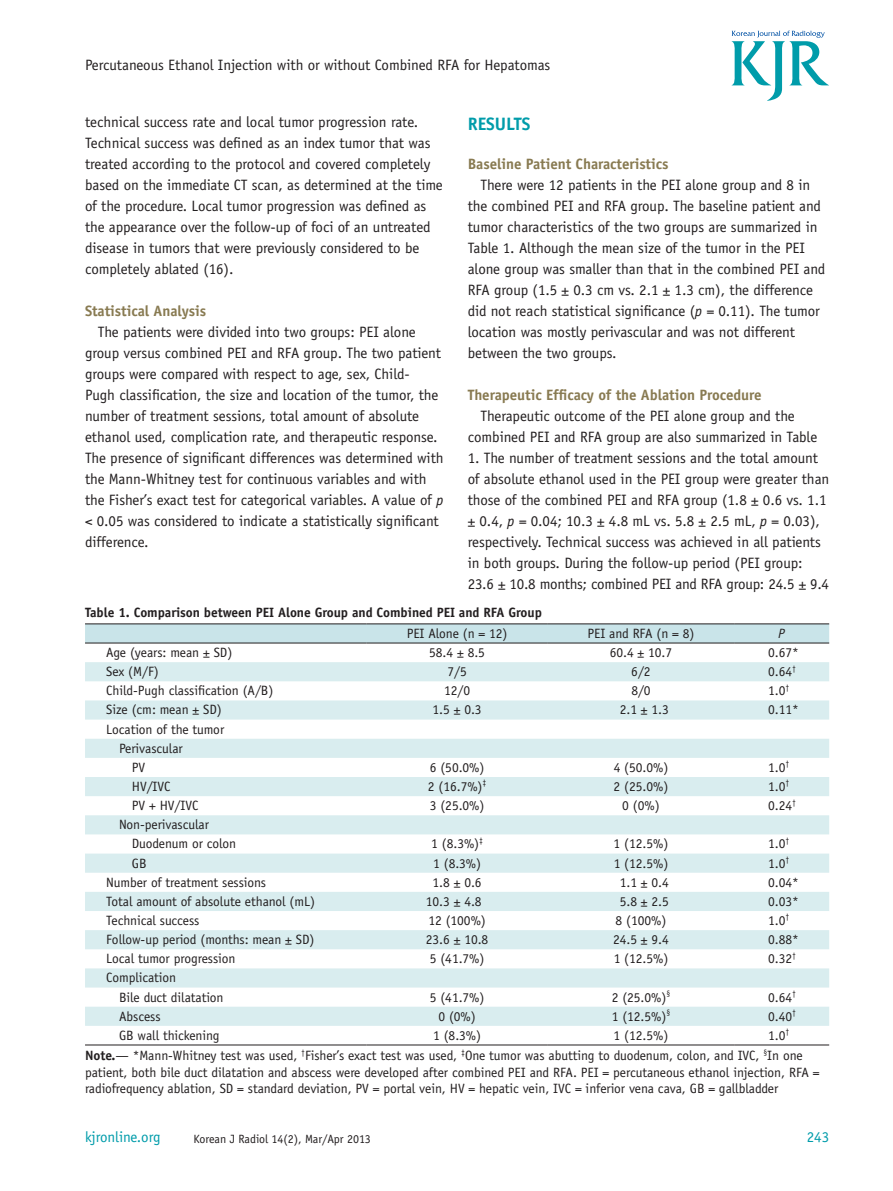
<style>
.page{position:relative;width:893px;height:1191px;background:#fff}
.page>*{position:absolute;margin:0;border:0;box-sizing:border-box;transform-origin:0 0}
.t1{font:700 18px "Officina Sans Std";letter-spacing:-.005em;color:#009caa}
.t2{font:15px/21px "Officina Sans Std";letter-spacing:-.005em;color:#231f20}
.t3{font:700 15px "Officina Sans Std";letter-spacing:-.005em;color:#887a51}
.t4{font:15px "Officina Sans Std";letter-spacing:-.005em;color:#009caa}
.t5{font:13.5px/19.2px "Officina Sans Std";letter-spacing:-.005em;color:#231f20}
.t6{font:700 13.5px "Officina Sans Std";letter-spacing:-.005em;color:#231f20}
.t7{font:italic 13.5px "Officina Sans Std";color:#231f20}
.t8{font:12px "Officina Sans Std";letter-spacing:-.005em;color:#231f20}
.s1{font-style:italic}
.s2{font-weight:700}
</style>
<div class="page">
<svg style="left:732px;top:31px;width:97px;height:70px"></svg>
<div style="left:85px;top:624px;width:744px;height:18px;background:#c9e4e9"></div>
<svg style="left:85px;top:662px;width:744px;height:363px;fill:#ddeff0"></svg>
<hr style="left:85px;top:1044px;width:281px;height:1px;background:#231f20">
<hr style="left:366px;top:1044px;width:182px;height:1px;background:#231f20">
<hr style="left:548px;top:1044px;width:186px;height:1px;background:#231f20">
<hr style="left:734px;top:1044px;width:95px;height:1px;background:#231f20">
<hr style="left:85px;top:623px;width:281px;height:1px;background:#231f20">
<hr style="left:366px;top:623px;width:182px;height:1px;background:#231f20">
<hr style="left:548px;top:623px;width:186px;height:1px;background:#231f20">
<hr style="left:734px;top:623px;width:95px;height:1px;background:#231f20">
<hr style="left:85px;top:642px;width:281px;height:1px;background:#231f20">
<hr style="left:366px;top:642px;width:182px;height:1px;background:#231f20">
<hr style="left:548px;top:642px;width:186px;height:1px;background:#231f20">
<hr style="left:734px;top:642px;width:95px;height:1px;background:#231f20">
<p class="t2" style="left:85px;top:54px;width:467px">Percutaneous Ethanol Injection with or without Combined RFA for Hepatomas</p>
<p class="t2" style="left:85px;top:112px;width:359px">technical success rate and local tumor progression rate.<br>Technical success was defined as an index tumor that was treated according to the protocol and covered completely based on the immediate CT scan, as determined at the time of the procedure. Local tumor progression was defined as the appearance over the follow-up of foci of an untreated disease in tumors that were previously considered to be completely ablated (16).</p>
<p class="t3" style="left:85px;top:302px;width:123px">Statistical Analysis</p>
<p class="t2" style="left:85px;top:322px;width:360px;text-indent:13px">The patients were divided into two groups: PEI alone group versus combined PEI and RFA group. The two patient groups were compared with respect to age, sex, Child-<br>Pugh classification, the size and location of the tumor, the number of treatment sessions, total amount of absolute ethanol used, complication rate, and therapeutic response.<br>The presence of significant differences was determined with the Mann-Whitney test for continuous variables and with the Fisher’s exact test for categorical variables. A value of <span class="s1">p </span>&lt; 0.05 was considered to indicate a statistically significant difference.</p>
<p class="t1" style="left:468px;top:112px;width:64px">RESULTS</p>
<p class="t3" style="left:468px;top:155px;width:202px">Baseline Patient Characteristics</p>
<p class="t2" style="left:468px;top:175px;width:359px;text-indent:13px">There were 12 patients in the PEI alone group and 8 in the combined PEI and RFA group. The baseline patient and tumor characteristics of the two groups are summarized in Table 1. Although the mean size of the tumor in the PEI alone group was smaller than that in the combined PEI and RFA group (1.5 ± 0.3 cm vs. 2.1 ± 1.3 cm), the difference did not reach statistical significance (<span class="s1">p</span> = 0.11). The tumor location was mostly perivascular and was not different between the two groups.</p>
<p class="t3" style="left:468px;top:386px;width:295px">Therapeutic Efficacy of the Ablation Procedure</p>
<p class="t2" style="left:468px;top:406px;width:351px;text-indent:13px">Therapeutic outcome of the PEI alone group and the combined PEI and RFA group are also summarized in Table</p>
<p class="t2" style="left:468px;top:448px;width:363px">1. The number of treatment sessions and the total amount of absolute ethanol used in the PEI group were greater than those of the combined PEI and RFA group (1.8 ± 0.6 vs. 1.1 ± 0.4, <span class="s1">p</span> = 0.04; 10.3 ± 4.8 mL vs. 5.8 ± 2.5 mL, <span class="s1">p</span> = 0.03), respectively. Technical success was achieved in all patients in both groups. During the follow-up period (PEI group:<br>23.6 ± 10.8 months; combined PEI and RFA group: 24.5 ± 9.4</p>
<p class="t6" style="left:85px;top:604px;width:458px">Table 1. Comparison between PEI Alone Group and Combined PEI and RFA Group</p>
<p class="t5" style="left:407px;top:624px;width:102px">PEI Alone (n = 12)</p>
<p class="t5" style="left:587px;top:624px;width:109px">PEI and RFA (n = 8)</p>
<p class="t7" style="left:778px;top:625px;width:8px">P</p>
<p class="t5" style="left:106px;top:643px;width:128px">Age (years: mean ± SD)</p>
<p class="t5" style="left:429px;top:643px;width:57px">58.4 ± 8.5</p>
<p class="t5" style="left:610px;top:643px;width:64px">60.4 ± 10.7</p>
<p class="t5" style="left:768px;top:643px;width:32px">0.67*</p>
<p class="t5" style="left:106px;top:662px;width:54px">Sex (M/F)</p>
<p class="t5" style="left:447px;top:662px;width:21px">7/5</p>
<p class="t5" style="left:631px;top:662px;width:21px">6/2</p>
<p class="t5" style="left:768px;top:662px;width:29px">0.64<sup>†</sup></p>
<p class="t5" style="left:106px;top:681px;width:169px">Child-Pugh classification (A/B)</p>
<p class="t5" style="left:444px;top:681px;width:28px">12/0</p>
<p class="t5" style="left:631px;top:681px;width:21px">8/0</p>
<p class="t5" style="left:768px;top:681px;width:23px">1.0<sup>†</sup></p>
<p class="t5" style="left:106px;top:700px;width:117px">Size (cm: mean ± SD)</p>
<p class="t5" style="left:432px;top:700px;width:51px">1.5 ± 0.3</p>
<p class="t5" style="left:620px;top:700px;width:51px">2.1 ± 1.3</p>
<p class="t5" style="left:768px;top:700px;width:32px">0.11*</p>
<p class="t5" style="left:106px;top:719px;width:119px">Location of the tumor</p>
<p class="t5" style="left:119px;top:738px;width:65px">Perivascular</p>
<p class="t5" style="left:132px;top:757px;width:15px">PV</p>
<p class="t5" style="left:430px;top:757px;width:56px">6 (50.0%)</p>
<p class="t5" style="left:614px;top:757px;width:56px">4 (50.0%)</p>
<p class="t5" style="left:768px;top:757px;width:23px">1.0<sup>†</sup></p>
<p class="t5" style="left:132px;top:777px;width:40px">HV/IVC</p>
<p class="t5" style="left:428px;top:777px;width:60px">2 (16.7%)<sup>‡</sup></p>
<p class="t5" style="left:614px;top:777px;width:56px">2 (25.0%)</p>
<p class="t5" style="left:768px;top:777px;width:23px">1.0<sup>†</sup></p>
<p class="t5" style="left:132px;top:796px;width:68px">PV + HV/IVC</p>
<p class="t5" style="left:430px;top:796px;width:56px">3 (25.0%)</p>
<p class="t5" style="left:622px;top:796px;width:39px">0 (0%)</p>
<p class="t5" style="left:768px;top:796px;width:29px">0.24<sup>†</sup></p>
<p class="t5" style="left:132px;top:815px;width:106px;text-indent:-13px">Non-perivascular<br>Duodenum or colon</p>
<p class="t5" style="left:431px;top:834px;width:53px">1 (8.3%)<sup>‡</sup></p>
<p class="t5" style="left:614px;top:834px;width:56px">1 (12.5%)</p>
<p class="t5" style="left:768px;top:834px;width:23px">1.0<sup>†</sup></p>
<p class="t5" style="left:132px;top:853px;width:16px">GB</p>
<p class="t5" style="left:433px;top:853px;width:50px">1 (8.3%)</p>
<p class="t5" style="left:614px;top:853px;width:56px">1 (12.5%)</p>
<p class="t5" style="left:768px;top:853px;width:23px">1.0<sup>†</sup></p>
<p class="t5" style="left:106px;top:872px;width:161px">Number of treatment sessions</p>
<p class="t5" style="left:432px;top:872px;width:51px">1.8 ± 0.6</p>
<p class="t5" style="left:620px;top:872px;width:51px">1.1 ± 0.4</p>
<p class="t5" style="left:768px;top:872px;width:32px">0.04*</p>
<p class="t5" style="left:106px;top:891px;width:210px">Total amount of absolute ethanol (mL)</p>
<p class="t5" style="left:426px;top:891px;width:57px">10.3 ± 4.8</p>
<p class="t5" style="left:620px;top:891px;width:51px">5.8 ± 2.5</p>
<p class="t5" style="left:768px;top:891px;width:32px">0.03*</p>
<p class="t5" style="left:106px;top:911px;width:95px">Technical success</p>
<p class="t5" style="left:428px;top:911px;width:59px">12 (100%)</p>
<p class="t5" style="left:616px;top:911px;width:52px">8 (100%)</p>
<p class="t5" style="left:768px;top:911px;width:23px">1.0<sup>†</sup></p>
<p class="t5" style="left:106px;top:930px;width:210px">Follow-up period (months: mean ± SD)</p>
<p class="t5" style="left:426px;top:930px;width:64px">23.6 ± 10.8</p>
<p class="t5" style="left:613px;top:930px;width:57px">24.5 ± 9.4</p>
<p class="t5" style="left:768px;top:930px;width:32px">0.88*</p>
<p class="t5" style="left:106px;top:949px;width:131px">Local tumor progression</p>
<p class="t5" style="left:430px;top:949px;width:56px">5 (41.7%)</p>
<p class="t5" style="left:614px;top:949px;width:56px">1 (12.5%)</p>
<p class="t5" style="left:768px;top:949px;width:29px">0.32<sup>†</sup></p>
<p class="t5" style="left:119px;top:968px;width:106px;text-indent:-13px">Complication<br>Bile duct dilatation</p>
<p class="t5" style="left:430px;top:987px;width:56px">5 (41.7%)</p>
<p class="t5" style="left:612px;top:987px;width:60px">2 (25.0%)<sup>§</sup></p>
<p class="t5" style="left:768px;top:987px;width:29px">0.64<sup>†</sup></p>
<p class="t5" style="left:119px;top:1006px;width:43px">Abscess</p>
<p class="t5" style="left:438px;top:1006px;width:39px">0 (0%)</p>
<p class="t5" style="left:612px;top:1006px;width:60px">1 (12.5%)<sup>§</sup></p>
<p class="t5" style="left:768px;top:1006px;width:29px">0.40<sup>†</sup></p>
<p class="t5" style="left:119px;top:1025px;width:102px">GB wall thickening</p>
<p class="t5" style="left:433px;top:1025px;width:50px">1 (8.3%)</p>
<p class="t5" style="left:614px;top:1025px;width:56px">1 (12.5%)</p>
<p class="t5" style="left:85px;top:1024px;width:719px;line-height:20.7px;text-indent:683px">1.0<sup>†<br></sup><span class="s2">Note.</span>— *Mann-Whitney test was used, <sup>†</sup>Fisher’s exact test was used, <sup>‡</sup>One tumor was abutting to duodenum, colon, and IVC, <sup>§</sup>In one</p>
<p class="t5" style="left:85px;top:1064px;width:736px;line-height:16.2px">patient, both bile duct dilatation and abscess were developed after combined PEI and RFA. PEI = percutaneous ethanol injection, RFA = radiofrequency ablation, SD = standard deviation, PV = portal vein, HV = hepatic vein, IVC = inferior vena cava, GB = gallbladder</p>
<p class="t4" style="left:85px;top:1128px;width:77px">kjronline.org</p>
<p class="t8" style="left:194px;top:1132px;width:179px">Korean J Radiol 14(2), Mar/Apr 2013</p>
<p class="t4" style="left:807px;top:1128px;width:24px">243</p>
</div>
